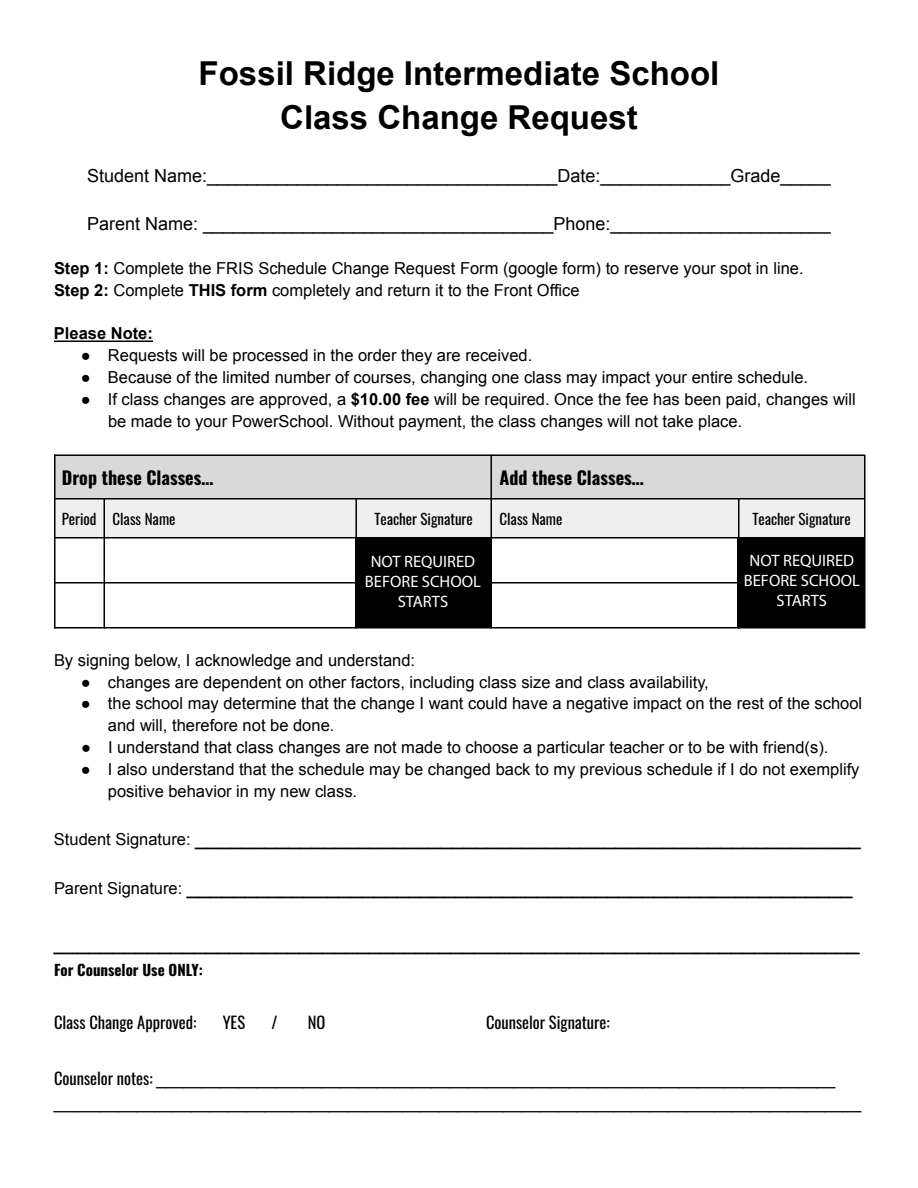
<style>
.page{position:relative;width:918px;height:1188px;background:#fff}
.page>*{position:absolute;margin:0;border:0;box-sizing:border-box;transform-origin:0 0}
.t1{font:700 33px/43.7px "Arial";color:#000;text-align:center}
.t2{font:21px "Arial";color:#000}
.t3{font:18px "Arial";color:#000}
.t4{font:700 18px "Oswald";color:#000}
.t5{font:16.5px/21.8px "Arial";color:#000}
.t6{font:16.5px/19.8px "Myriad Pro";color:#fff;text-align:center}
.t7{font:16.5px "Oswald";color:#000}
.t8{font:700 16.5px "Arial";color:#000}
.t9{font:15px "Oswald";color:#000}
.t10{font:700 15px "Oswald";color:#000}
.s1{font-weight:700}
.s2{font-size:16.5px}
.s3{font-family:"Oswald"}
</style>
<div class="page">
<div style="left:54px;top:455px;width:438px;height:44px;background:#d9d9d9"></div>
<div style="left:492px;top:455px;width:372px;height:44px;background:#d9d9d9"></div>
<div style="left:54px;top:499px;width:51px;height:38px;background:#efefef"></div>
<div style="left:105px;top:499px;width:251px;height:38px;background:#efefef"></div>
<div style="left:356px;top:499px;width:136px;height:38px;background:#efefef"></div>
<div style="left:492px;top:499px;width:247px;height:38px;background:#efefef"></div>
<div style="left:739px;top:499px;width:125px;height:38px;background:#efefef"></div>
<hr style="left:54px;top:340px;width:99px;height:2px;background:#000">
<hr style="left:54px;top:454px;width:2px;height:174px;background:#000">
<hr style="left:104px;top:498px;width:1px;height:130px;background:#000">
<hr style="left:356px;top:498px;width:1px;height:130px;background:#000">
<hr style="left:490px;top:454px;width:2px;height:174px;background:#000">
<hr style="left:738px;top:498px;width:2px;height:130px;background:#000">
<hr style="left:864px;top:454px;width:2px;height:174px;background:#000">
<hr style="left:54px;top:454px;width:810px;height:2px;background:#000">
<hr style="left:54px;top:498px;width:810px;height:2px;background:#000">
<hr style="left:54px;top:537px;width:810px;height:1px;background:#000">
<hr style="left:54px;top:582px;width:810px;height:2px;background:#000">
<hr style="left:54px;top:627px;width:810px;height:1px;background:#000">
<div style="left:355px;top:539px;width:137px;height:89px;background:#000"></div>
<div style="left:737px;top:539px;width:127px;height:89px;background:#000"></div>
<h1 class="t1" style="left:199px;top:53px;width:522px">Fossil Ridge Intermediate School<br>Class Change Request</h1>
<p class="t3" style="left:87px;top:164px;width:745px">Student Name:___________________________________Date:_____________Grade_____</p>
<p class="t3" style="left:87px;top:211px;width:745px">Parent Name: ___________________________________Phone:______________________</p>
<p class="t5" style="left:54px;top:257px;width:751px"><span class="s1">Step 1:</span> Complete the FRIS Schedule Change Request Form (google form) to reserve your spot in line.<br><span class="s1">Step 2:</span> Complete <span class="s1">THIS form</span> completely and return it to the Front Office</p>
<p class="t8" style="left:54px;top:323px;width:100px">Please Note:</p>
<p class="t5" style="left:81px;top:345px;width:453px">● Requests will be processed in the order they are received.</p>
<p class="t5" style="left:81px;top:366px;width:729px">● Because of the limited number of courses, changing one class may impact your entire schedule.</p>
<p class="t5" style="left:108px;top:388px;width:749px;text-indent:-27px">● If class changes are approved, a <span class="s1">$10.00 fee</span> will be required. Once the fee has been paid, changes will be made to your PowerSchool. Without payment, the class changes will not take place.</p>
<p class="t4" style="left:62px;top:468px;width:153px">Drop these Classes…</p>
<p class="t4" style="left:499px;top:468px;width:146px">Add these Classes…</p>
<p class="t9" style="left:62px;top:506px;width:115px">Period Class Name</p>
<p class="t9" style="left:374px;top:506px;width:100px">Teacher Signature</p>
<p class="t9" style="left:500px;top:506px;width:65px">Class Name</p>
<p class="t9" style="left:752px;top:506px;width:100px">Teacher Signature</p>
<p class="t6" style="left:365px;top:552px;width:117px">NOT REQUIRED<br>BEFORE SCHOOL<br>STARTS</p>
<p class="t6" style="left:744px;top:550px;width:117px">NOT REQUIRED<br>BEFORE SCHOOL<br>STARTS</p>
<p class="t5" style="left:54px;top:649px;width:363px">By signing below, I acknowledge and understand:</p>
<p class="t5" style="left:81px;top:671px;width:629px">● changes are dependent on other factors, including class size and class availability,</p>
<p class="t5" style="left:108px;top:693px;width:756px;text-indent:-27px">● the school may determine that the change I want could have a negative impact on the rest of the school and will, therefore not be done.</p>
<p class="t5" style="left:81px;top:737px;width:749px">● I understand that class changes are not made to choose a particular teacher or to be with friend(s).</p>
<p class="t5" style="left:108px;top:758px;width:753px;text-indent:-27px">● I also understand that the schedule may be changed back to my previous schedule if I do not exemplify positive behavior in my new class.</p>
<p class="t2" style="left:54px;top:823px;width:808px"><span class="s2">Student Signature:</span> _________________________________________________________</p>
<p class="t2" style="left:54px;top:873px;width:800px"><span class="s2">Parent Signature:</span> _________________________________________________________</p>
<p class="t2" style="left:54px;top:929px;width:807px">_____________________________________________________________________</p>
<p class="t10" style="left:54px;top:962px;width:150px">For Counselor Use ONLY:</p>
<p class="t7" style="left:54px;top:1007px;width:144px">Class Change Approved:</p>
<p class="t7" style="left:223px;top:1007px;width:24px">YES</p>
<p class="t7" style="left:272px;top:1007px;width:8px">/</p>
<p class="t7" style="left:308px;top:1007px;width:19px">NO</p>
<p class="t7" style="left:486px;top:1007px;width:125px">Counselor Signature:</p>
<p class="t5" style="left:54px;top:1067px;width:809px;line-height:23.9px"><span class="s3">Counselor notes:</span> __________________________________________________________________________ ________________________________________________________________________________________</p>
</div>
